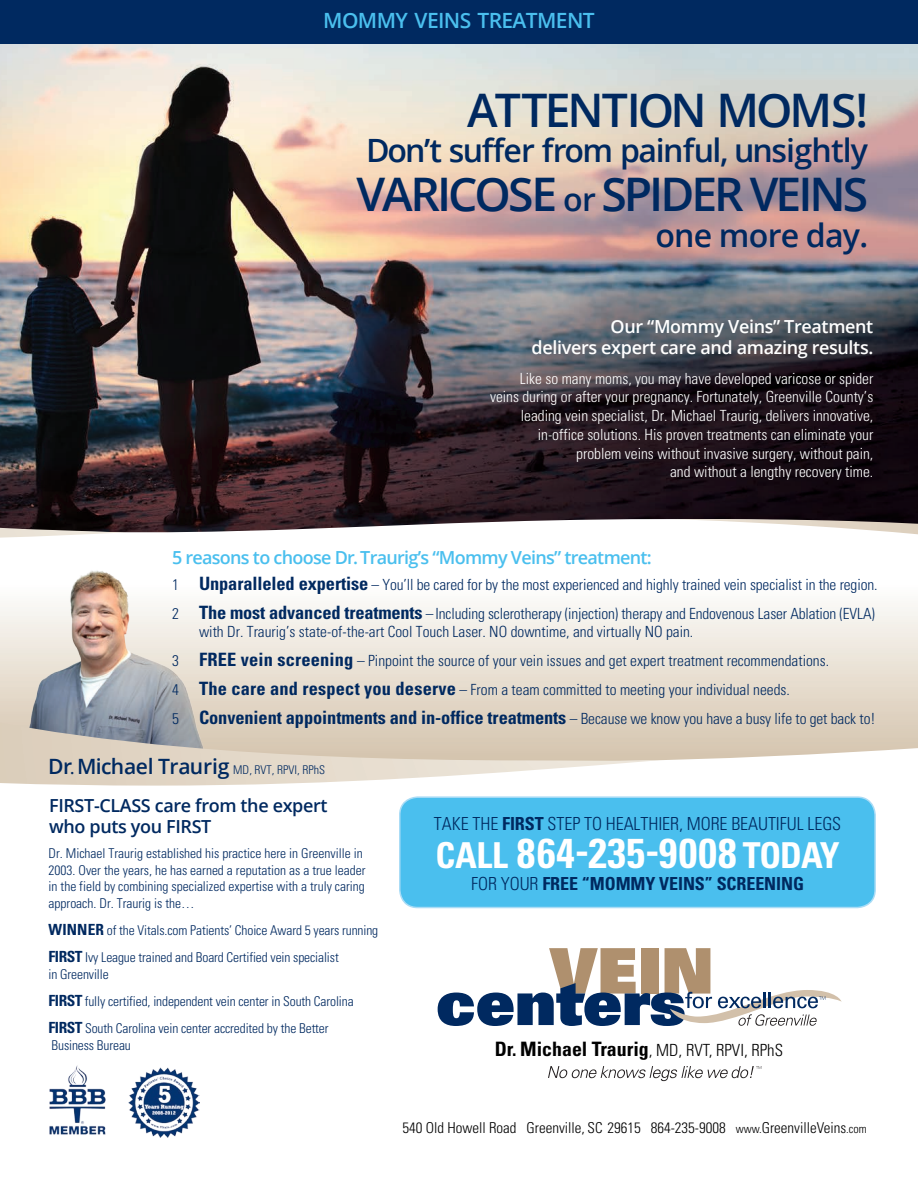
<style>
.page{position:relative;width:918px;height:1188px;background:#fff}
.page>*{position:absolute;margin:0;border:0;box-sizing:border-box;transform-origin:0 0}
.t1{font:600 46.35px "Open Sans";letter-spacing:-.065em;color:#002960}
.bullet_indent{font:700 condensed 41.7px "Univers";letter-spacing:.03em;color:#fff}
.t2{font:600 32.1px "Open Sans";letter-spacing:-.025em;color:#002960}
.t3{font:600 21.15px "Open Sans";letter-spacing:-.03em;color:#002960}
.t4{font:600 21px "Open Sans";letter-spacing:-.03em;color:#4abfee}
.t5{font:700 condensed 19.8px "Univers";color:#000}
.bullet_indent-2{font:700 condensed 18.45px "Univers";letter-spacing:-.005em;color:#002960}
.bullet_indent-3{font:600 18px/21px "Open Sans";letter-spacing:-.02em;color:#fff;text-align:right}
.bullet_indent-4{font:600 18px "Open Sans";letter-spacing:-.04em;color:#4abfee}
.bullet_indent-5{font:300 condensed 18px "Univers";letter-spacing:-.005em;color:#002960}
.bullet_indent-6{font:600 18px/21px "Open Sans";letter-spacing:-.02em;color:#002960}
.bullet_indent-7{font:700 condensed 18px "Univers";letter-spacing:-.005em;color:#002960}
.bullet_indent-8{font:300 condensed 15.3px/18.8px "Univers";color:#002960}
.bullet_indent-9{font:300 condensed 15.3px/18.8px "Univers";color:#fff;text-align:right}
.t6{font:300 condensed 15px "Univers";color:#000}
.bullet_indent-10{font:300 condensed 13.5px/16.5px "Univers";letter-spacing:-.01em;color:#002960}
.s1{font-size:32.1px}
.s2{font-weight:700;font-size:18.45px}
.s3{font-weight:300;font-size:15.3px}
.s4{font-size:15.9px}
.s5{font-family:"Univers";font-weight:300;font-stretch:condensed;font-size:12px}
.s6{font-weight:700;font-size:15.3px}
.s7{font-weight:700}
.s8{font-size:35.7px}
.s9{font-weight:300}
.s10{font-weight:300;font-size:16.8px}
.s11{font-size:12px}
</style>
<div class="page">
<img style="left:0;top:44px;width:918px;height:452px">
<svg style="left:0;top:603px;width:918px;height:98px;background:#ede7dd"></svg>
<svg style="left:0;top:496px;width:918px;height:39px"></svg>
<svg style="left:0;top:528px;width:129px;height:10px"></svg>
<svg style="left:670px;top:519px;width:248px;height:15px"></svg>
<svg style="left:438px;top:948px;width:404px;height:78px"></svg>
<svg style="left:548px;top:1066px;width:213px;height:15px"></svg>
<div style="left:0;top:0;width:918px;height:44px;background:#002960"></div>
<img style="left:49px;top:1065px;width:57px;height:70px">
<img style="left:129px;top:1067px;width:70px;height:70px">
<img style="left:16px;top:570px;width:191px;height:131px">
<svg style="left:0;top:701px;width:918px;height:101px"></svg>
<svg style="left:0;top:723px;width:660px;height:63px;background:#dbd1c3"></svg>
<div style="left:400px;top:797px;width:475px;height:111px;background:#4abfee;border-radius:18px"></div>
<div style="left:399px;top:796px;width:477px;height:112px;border:2px solid #aadcf6;border-radius:18px"></div>
<p class="t4" style="left:323px;top:6px;width:273px">MOMMY VEINS TREATMENT</p>
<p class="t1" style="left:467px;top:78px;width:403px">ATTENTION MOMS!</p>
<p class="t2" style="left:366px;top:129px;width:504px">Don’t suffer from painful, unsightly</p>
<p class="t1" style="left:356px;top:162px;width:513px">VARICOSE <span class="s1">or</span> SPIDER VEINS</p>
<p class="t2" style="left:655px;top:213px;width:214px">one more day.</p>
<p class="bullet_indent-3" style="left:532px;top:316px;width:343px">Our “Mommy Veins” Treatment<br>delivers expert care and amazing results.</p>
<p class="bullet_indent-9" style="left:490px;top:369px;width:385px">Like so many moms, you may have developed varicose or spider veins during or after your pregnancy. Fortunately, Greenville County’s leading vein specialist, Dr. Michael Traurig, delivers innovative, in-office solutions. His proven treatments can eliminate your problem veins without invasive surgery, without pain,<br>and without a lengthy recovery time.</p>
<p class="bullet_indent-4" style="left:172px;top:545px;width:481px">5 reasons to choose Dr. Traurig’s “Mommy Veins” treatment:</p>
<p class="bullet_indent-8" style="left:172px;top:575px;width:707px">1 <span class="s2">Unparalleled expertise</span> – You’ll be cared for by the most experienced and highly trained vein specialist in the region.</p>
<p class="bullet_indent-8" style="left:199px;top:604px;width:677px;text-indent:-27px">2 <span class="s2">The most advanced treatments</span> – Including sclerotherapy (injection) therapy and Endovenous Laser Ablation (EVLA) with Dr. Traurig’s state-of-the-art Cool Touch Laser. NO downtime, and virtually NO pain.</p>
<p class="bullet_indent-8" style="left:172px;top:651px;width:659px">3 <span class="s2">FREE vein screening</span> – Pinpoint the source of your vein issues and get expert treatment recommendations.</p>
<p class="bullet_indent-8" style="left:172px;top:680px;width:619px">4 <span class="s2">The care and respect you deserve</span> – From a team committed to meeting your individual needs.</p>
<p class="bullet_indent-2" style="left:172px;top:706px;width:705px"><span class="s3">5</span> Convenient appointments and in-office treatments <span class="s3">– Because we know you have a busy life to get back to!</span></p>
<p class="t3" style="left:48px;top:752px;width:279px">Dr<span class="s4">.</span> Michael Traurig <span class="s5">MD, RVT, RPVI, RPhS</span></p>
<p class="bullet_indent-6" style="left:49px;top:794px;width:280px">FIRST-CLASS care from the expert who puts you FIRST</p>
<p class="bullet_indent-10" style="left:49px;top:845px;width:319px">Dr. Michael Traurig established his practice here in Greenville in 2003. Over the years, he has earned a reputation as a true leader in the field by combining specialized expertise with a truly caring approach. Dr. Traurig is the…</p>
<p class="bullet_indent-10" style="left:49px;top:922px;width:331px"><span class="s6">WINNER</span> of the Vitals.com Patients’ Choice Award 5 years running</p>
<p class="bullet_indent-10" style="left:49px;top:949px;width:292px"><span class="s6">FIRST</span> Ivy League trained and Board Certified vein specialist in Greenville</p>
<p class="bullet_indent-10" style="left:49px;top:993px;width:307px"><span class="s6">FIRST</span> fully certified, independent vein center in South Carolina</p>
<p class="bullet_indent-10" style="left:49px;top:1020px;width:282px"><span class="s6">FIRST</span> South Carolina vein center accredited by the Better<br>Business Bureau</p>
<p class="bullet_indent-5" style="left:434px;top:813px;width:409px">TAKE THE <span class="s7">FIRST</span> STEP TO HEALTHIER, MORE BEAUTIFUL LEGS</p>
<p class="bullet_indent" style="left:436px;top:827px;width:405px"><span class="s8">CALL</span> 864-235-9008 <span class="s8">TODAY</span></p>
<p class="bullet_indent-7" style="left:471px;top:873px;width:334px"><span class="s9">FOR YOUR</span> FREE “MOMMY VEINS” SCREENING</p>
<p class="t5" style="left:495px;top:1037px;width:290px">Dr. Michael Traurig<span class="s10">, MD, RVT, RPVI, RPhS</span></p>
<p class="t6" style="left:403px;top:1119px;width:466px">540 Old Howell Road Greenville, SC 29615 864-235-9008 <span class="s11">www.</span>GreenvilleVeins<span class="s11">.com</span></p>
</div>
